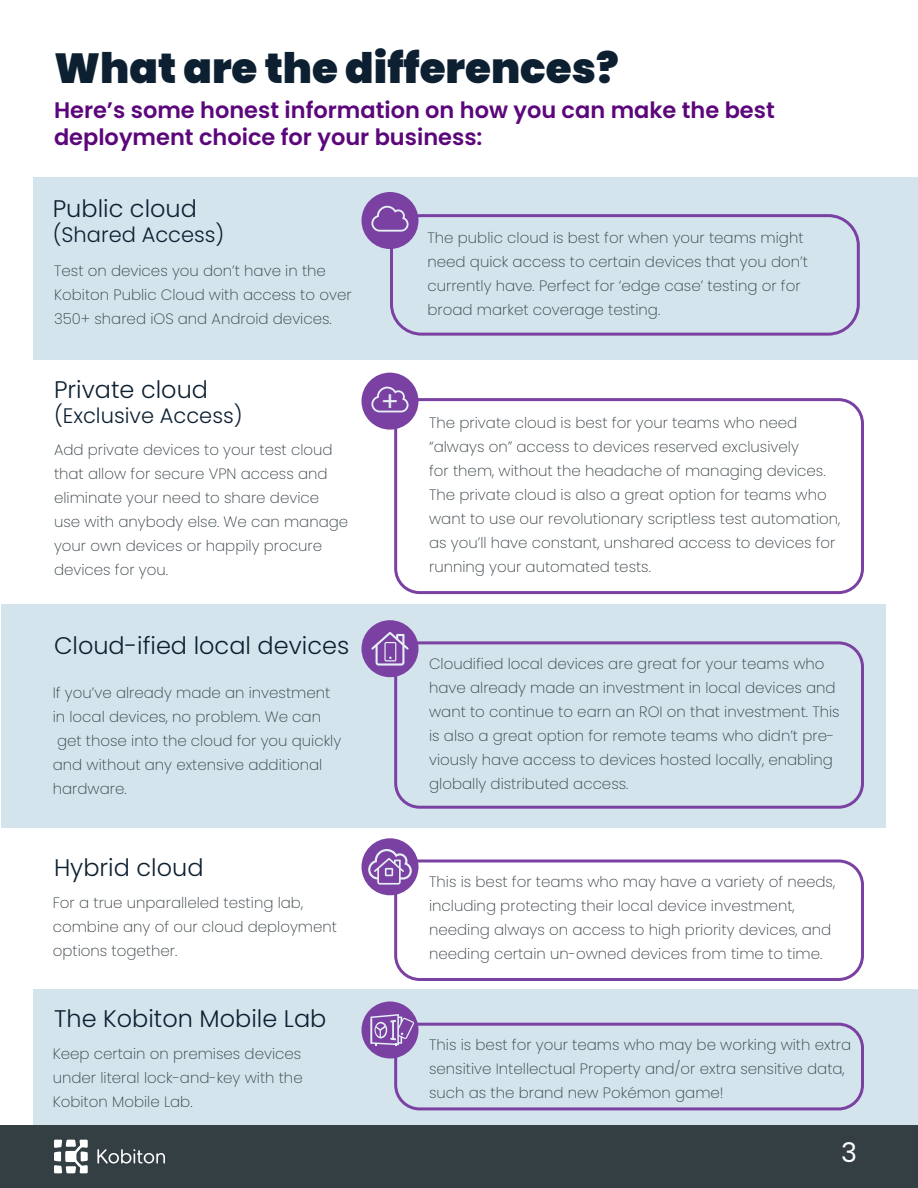
<style>
.page{position:relative;width:918px;height:1188px;background:#fff}
.page>*{position:absolute;margin:0;border:0;box-sizing:border-box;transform-origin:0 0}
.t1{font:900 42px "Poppins";color:#0d2031}
.t2{font:27px "Poppins";color:#fff}
.t3{font:27px "Poppins";color:#e6f0f5}
.t4{font:300 24px "Poppins";color:#0d2031}
.t5{font:600 22.5px/27px "Poppins";color:#5c067b}
.t6{font:300 21px "Poppins";color:#0d2031}
.t7{font:200 15px/24px "Poppins";color:#343f44}
</style>
<div class="page">
<div style="left:0;top:1125px;width:918px;height:63px;background:#343f44"></div>
<svg style="left:54px;top:1140px;width:34px;height:33px"></svg>
<svg style="left:97px;top:1149px;width:68px;height:15px"></svg>
<div style="left:33px;top:177px;width:885px;height:183px;background:#d4e4ed"></div>
<div style="left:2px;top:604px;width:884px;height:224px;background:#d4e4ed"></div>
<div style="left:33px;top:989px;width:885px;height:136px;background:#d4e4ed"></div>
<div style="left:362px;top:192px;width:56px;height:57px;background:#7a41a3;border-radius:50%"></div>
<div style="left:362px;top:373px;width:56px;height:57px;background:#7a41a3;border-radius:50%"></div>
<div style="left:362px;top:620px;width:56px;height:57px;background:#7a41a3;border-radius:50%"></div>
<div style="left:362px;top:838px;width:56px;height:57px;background:#7a41a3;border-radius:50%"></div>
<div style="left:362px;top:1001px;width:56px;height:57px;background:#7a41a3;border-radius:50%"></div>
<div style="left:390px;top:214px;width:470px;height:122px;border:3px solid #7a41a3;border-radius:30px"></div>
<div style="left:394px;top:398px;width:470px;height:196px;border:3px solid #7a41a3;border-radius:24px"></div>
<div style="left:394px;top:641px;width:470px;height:168px;border:3px solid #7a41a3;border-radius:24px"></div>
<div style="left:394px;top:859px;width:470px;height:122px;border:3px solid #7a41a3;border-radius:24px"></div>
<div style="left:394px;top:1023px;width:470px;height:87px;border:3px solid #7a41a3;border-radius:24px"></div>
<svg style="left:371px;top:206px;width:38px;height:26px"></svg>
<svg style="left:371px;top:387px;width:38px;height:25px"></svg>
<svg style="left:371px;top:632px;width:38px;height:34px"></svg>
<svg style="left:368px;top:849px;width:44px;height:36px"></svg>
<svg style="left:371px;top:1014px;width:43px;height:32px"></svg>
<h1 class="t1" style="left:54px;top:44px;width:566px">What are the differences?</h1>
<h3 class="t5" style="left:54px;top:97px;width:722px">Here’s some honest information on how you can make the best deployment choice for your business:</h3>
<h3 class="t4" style="left:53px;top:195px;width:146px">Public cloud</h3>
<h3 class="t6" style="left:53px;top:223px;width:173px">(Shared Access)</h3>
<p class="t7" style="left:54px;top:259px;width:299px">Test on devices you don’t have in the<br>Kobiton Public Cloud with access to over<br>350+ shared iOS and Android devices.</p>
<h3 class="t4" style="left:54px;top:376px;width:156px">Private cloud</h3>
<h3 class="t6" style="left:54px;top:404px;width:190px">(Exclusive Access)</h3>
<p class="t7" style="left:54px;top:438px;width:296px">Add private devices to your test cloud that allow for secure VPN access and eliminate your need to share device use with anybody else. We can manage your own devices or happily procure devices for you.</p>
<h3 class="t4" style="left:54px;top:631px;width:297px">Cloud-ified local devices</h3>
<p class="t7" style="left:53px;top:681px;width:290px">If you’ve already made an investment in local devices, no problem. We can get those into the cloud for you quickly and without any extensive additional hardware.</p>
<h3 class="t4" style="left:54px;top:854px;width:151px">Hybrid cloud</h3>
<p class="t7" style="left:53px;top:891px;width:286px">For a true unparalleled testing lab, combine any of our cloud deployment options together.</p>
<h3 class="t4" style="left:54px;top:1004px;width:274px">The Kobiton Mobile Lab</h3>
<p class="t7" style="left:53px;top:1042px;width:251px;text-align:justify">Keep certain on premises devices under literal lock-and-key with the Kobiton Mobile Lab.</p>
<h2 class="t3" style="left:381px;top:386px;width:20px">+</h2>
<p class="t7" style="left:428px;top:226px;width:382px">The public cloud is best for when your teams might need quick access to certain devices that you don’t currently have. Perfect for ‘edge case’ testing or for broad market coverage testing.</p>
<p class="t7" style="left:429px;top:411px;width:413px">The private cloud is best for your teams who need “always on” access to devices reserved exclusively<br>for them, without the headache of managing devices.<br>The private cloud is also a great option for teams who want to use our revolutionary scriptless test automation, as you’ll have constant, unshared access to devices for running your automated tests.</p>
<p class="t7" style="left:429px;top:651px;width:412px">Cloudified local devices are great for your teams who have already made an investment in local devices and want to continue to earn an ROI on that investment. This is also a great option for remote teams who didn’t pre&shy;viously have access to devices hosted locally, enabling globally distributed access.</p>
<p class="t7" style="left:429px;top:870px;width:408px">This is best for teams who may have a variety of needs, including protecting their local device investment, needing always on access to high priority devices, and needing certain un-owned devices from time to time.</p>
<p class="t7" style="left:429px;top:1033px;width:424px">This is best for your teams who may be working with extra sensitive Intellectual Property and/or extra sensitive data, such as the brand new Pokémon game!</p>
<h2 class="t2" style="left:841px;top:1137px;width:17px">3</h2>
</div>
